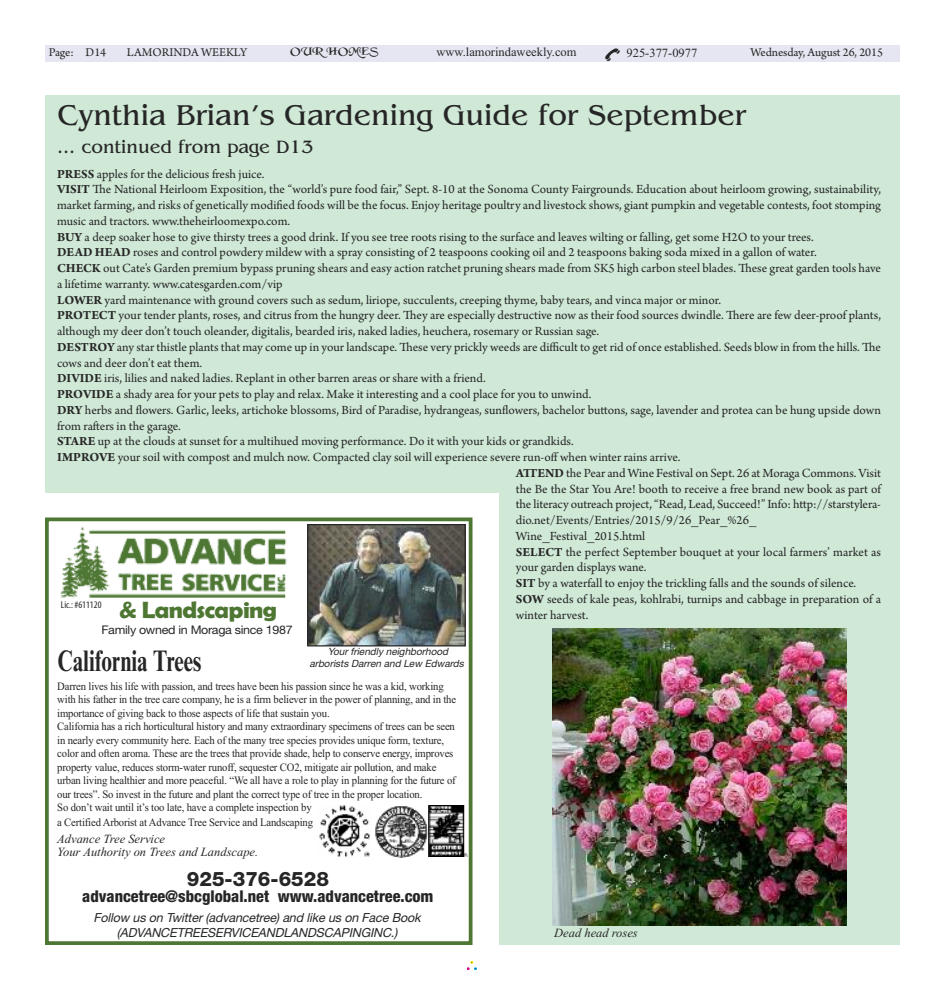
<style>
.page{position:relative;width:945px;height:990px;background:#fff}
.page>*{position:absolute;margin:0;border:0;box-sizing:border-box;transform-origin:0 0}
.t1{font:30px "Benguiat";color:#272627}
.t2{font:700 29.75px "Times New Roman MT Std";color:#272627;scale:.71 1}
.t3{font:700 23.75px "Berlin Sans FB Demi";letter-spacing:-.025em;color:#4f7734;scale:1.05 1}
.t4{font:800 20px "Helvetica Neue LT Std";color:#272627}
.t5{font:18.75px "Benguiat";color:#272627}
.t6{font:800 condensed 16.25px "Helvetica Neue LT Std";color:#272627}
.t7{font:13.12px "Arno Pro";color:#272627}
.t8{font:italic 12.5px/15px "Helvetica Neue LT Std";letter-spacing:-.01em;color:#272627;text-align:center}
.t9{font:italic 12.5px/12.5px "Times New Roman";color:#272627}
.t10{font:12.5px "Arno Pro";letter-spacing:-.005em;color:#272627}
.t11{font:12.5px "Times New Roman";color:#272627}
.t12{font:11.88px "Helvetica Neue LT Std";letter-spacing:-.025em;color:#272627;scale:1.05 1}
.t13{font:11.25px/13.6px "Times New Roman";letter-spacing:-.015em;color:#272627;scale:.95 1}
.t14{font:11.25px "Merced";letter-spacing:-.005em;color:#272627;scale:1.11 1}
.t15{font:italic 10px "Helvetica Neue LT Std";color:#272627}
.t16{font:condensed 10px "Myriad Pro";color:#272627}
.s1{font-weight:700}
</style>
<div class="page">
<div style="left:45px;top:45px;width:855px;height:17px;background:#e5e6f1"></div>
<svg style="left:605px;top:48px;width:15px;height:13px"></svg>
<svg style="left:468px;top:962px;width:8px;height:7px"></svg>
<div style="left:466px;top:960px;width:12px;height:11px;border:1px solid #fff"></div>
<div style="left:45px;top:96px;width:855px;height:849px;background:#cfe9d6"></div>
<div style="left:45px;top:493px;width:453px;height:452px;background:#fff"></div>
<img style="left:553px;top:628px;width:294px;height:297px">
<div style="left:45px;top:518px;width:427px;height:427px;border:4px solid #4f7734"></div>
<img style="left:60px;top:527px;width:227px;height:70px">
<img style="left:309px;top:526px;width:155px;height:118px">
<div style="left:307px;top:524px;width:159px;height:122px;border:1px solid #272627"></div>
<img style="left:319px;top:805px;width:51px;height:52px">
<div style="left:428px;top:805px;width:39px;height:52px;background:#2a2a2a"></div>
<img style="left:429px;top:805px;width:38px;height:52px">
<img style="left:375px;top:806px;width:52px;height:51px">
<p class="t10" style="left:49px;top:47px;width:59px">Page: D14</p>
<p class="t10" style="left:127px;top:47px;width:122px">LAMORINDA WEEKLY</p>
<p class="t14" style="left:290px;top:44px;width:81px">OUR HOMES</p>
<p class="t11" style="left:437px;top:44px;width:142px">www.lamorindaweekly.com</p>
<p class="t11" style="left:627px;top:45px;width:72px">925-377-0977</p>
<p class="t10" style="left:751px;top:47px;width:134px">Wednesday, August 26, 2015</p>
<h1 class="t1" style="left:58px;top:97px;width:690px">Cynthia Brianís Gardening Guide for September</h1>
<h3 class="t5" style="left:58px;top:136px;width:258px">... continued from page D13</h3>
<p class="t7" style="left:57px;top:169px;width:209px"><span class="s1">PRESS</span> apples for the delicious fresh juice.</p>
<p class="t7" style="left:57px;top:185px;width:825px"><span class="s1">VISIT</span> The National Heirloom Exposition, the “world’s pure food fair,” Sept. 8-10 at the Sonoma County Fairgrounds. Education about heirloom growing, sustainability,</p>
<p class="t7" style="left:57px;top:200px;width:825px">market farming, and risks of genetically modified foods will be the focus. Enjoy heritage poultry and livestock shows, giant pumpkin and vegetable contests, foot stomping</p>
<p class="t7" style="left:57px;top:216px;width:235px">music and tractors. www.theheirloomexpo.com.</p>
<p class="t7" style="left:57px;top:232px;width:758px"><span class="s1">BUY</span> a deep soaker hose to give thirsty trees a good drink. If you see tree roots rising to the surface and leaves wilting or falling, get some H2O to your trees.</p>
<p class="t7" style="left:57px;top:248px;width:761px"><span class="s1">DEAD HEAD</span> roses and control powdery mildew with a spray consisting of 2 teaspoons cooking oil and 2 teaspoons baking soda mixed in a gallon of water.</p>
<p class="t7" style="left:57px;top:263px;width:825px"><span class="s1">CHECK</span> out Cate’s Garden premium bypass pruning shears and easy action ratchet pruning shears made from SK5 high carbon steel blades. These great garden tools have</p>
<p class="t7" style="left:57px;top:279px;width:227px">a lifetime warranty. www.catesgarden.com/vip</p>
<p class="t7" style="left:57px;top:295px;width:666px"><span class="s1">LOWER</span> yard maintenance with ground covers such as sedum, liriope, succulents, creeping thyme, baby tears, and vinca major or minor.</p>
<p class="t7" style="left:57px;top:311px;width:825px"><span class="s1">PROTECT</span> your tender plants, roses, and citrus from the hungry deer. They are especially destructive now as their food sources dwindle. There are few deer-proof plants,</p>
<p class="t7" style="left:57px;top:326px;width:544px">although my deer don’t touch oleander, digitalis, bearded iris, naked ladies, heuchera, rosemary or Russian sage.</p>
<p class="t7" style="left:57px;top:342px;width:825px"><span class="s1">DESTROY</span> any star thistle plants that may come up in your landscape. These very prickly weeds are difficult to get rid of once established. Seeds blow in from the hills. The</p>
<p class="t7" style="left:57px;top:358px;width:147px">cows and deer don’t eat them.</p>
<p class="t7" style="left:57px;top:374px;width:430px"><span class="s1">DIVIDE</span> iris, lilies and naked ladies. Replant in other barren areas or share with a friend.</p>
<p class="t7" style="left:57px;top:389px;width:536px"><span class="s1">PROVIDE</span> a shady area for your pets to play and relax. Make it interesting and a cool place for you to unwind.</p>
<p class="t7" style="left:57px;top:405px;width:825px"><span class="s1">DRY</span> herbs and flowers. Garlic, leeks, artichoke blossoms, Bird of Paradise, hydrangeas, sunflowers, bachelor buttons, sage, lavender and protea can be hung upside down</p>
<p class="t7" style="left:57px;top:421px;width:125px">from rafters in the garage.</p>
<p class="t7" style="left:57px;top:437px;width:518px"><span class="s1">STARE</span> up at the clouds at sunset for a multihued moving performance. Do it with your kids or grandkids.</p>
<p class="t7" style="left:57px;top:452px;width:625px"><span class="s1">IMPROVE</span> your soil with compost and mulch now. Compacted clay soil will experience severe run-offwhen winter rains arrive.</p>
<p class="t7" style="left:516px;top:468px;width:367px"><span class="s1">ATTEND</span> the Pear and Wine Festival on Sept. 26 at Moraga Commons. Visit</p>
<p class="t7" style="left:516px;top:484px;width:367px">the Be the Star You Are! booth to receive a free brand new book as part of</p>
<p class="t7" style="left:516px;top:500px;width:367px">the literacy outreach project, “Read, Lead, Succeed!” Info: http://starstylera-</p>
<p class="t7" style="left:516px;top:515px;width:242px">dio.net/Events/Entries/2015/9/26_Pear_%26_</p>
<p class="t7" style="left:516px;top:531px;width:131px">Wine_Festival_2015.html</p>
<p class="t7" style="left:516px;top:547px;width:367px"><span class="s1">SELECT</span> the perfect September bouquet at your local farmers’ market as</p>
<p class="t7" style="left:516px;top:563px;width:132px">your garden displays wane.</p>
<p class="t7" style="left:516px;top:578px;width:342px"><span class="s1">SIT</span> by a waterfall to enjoy the trickling falls and the sounds of silence.</p>
<p class="t7" style="left:516px;top:594px;width:367px"><span class="s1">SOW</span> seeds of kale peas, kohlrabi, turnips and cabbage in preparation of a</p>
<p class="t7" style="left:516px;top:610px;width:74px">winter harvest.</p>
<p class="t16" style="left:61px;top:601px;width:42px">Lic.: #611120</p>
<h3 class="t3" style="left:119px;top:596px;width:152px">&amp; Landscaping</h3>
<p class="t12" style="left:101px;top:625px;width:184px">Family owned in Moraga since 1987</p>
<p class="t15" style="left:328px;top:648px;width:124px">Your friendly neighborhood</p>
<h2 class="t2" style="left:57px;top:651px;width:204px">California Trees</h2>
<p class="t15" style="left:309px;top:660px;width:158px">arborists Darren and Lew Edwards</p>
<p class="t13" style="left:57px;top:679px;width:421px">Darren lives his life with passion, and trees have been his passion since he was a kid, working with his father in the tree care company, he is a firm believer in the power of planning, and in the importance of giving back to those aspects of life that sustain you.<br>California has a rich horticultural history and many extraordinary specimens of trees can be seen in nearly every community here. Each of the many tree species provides unique form, texture, color and often aroma. These are the trees that provide shade, help to conserve energy, improves property value, reduces storm-water runoff, sequester CO2, mitigate air pollution, and make urban living healthier and more peaceful. “We all have a role to play in planning for the future of our trees”. So invest in the future and plant the correct type of tree in the proper location.<br>So don’t wait until it’s too late, have a complete inspection by<br>a Certified Arborist at Advance Tree Service and Landscaping</p>
<p class="t9" style="left:57px;top:832px;width:202px">Advance Tree Service<br>Your Authority on Trees and Landscape.</p>
<h3 class="t4" style="left:187px;top:871px;width:144px">925-376-6528</h3>
<p class="t6" style="left:82px;top:890px;width:353px">advancetree@sbcglobal.net www.advancetree.com</p>
<p class="t8" style="left:93px;top:911px;width:329px">Follow us on Twitter (advancetree) and like us on Face Book (ADVANCETREESERVICEANDLANDSCAPINGINC.)</p>
<p class="t9" style="left:554px;top:926px;width:85px">Dead head roses</p>
</div>
